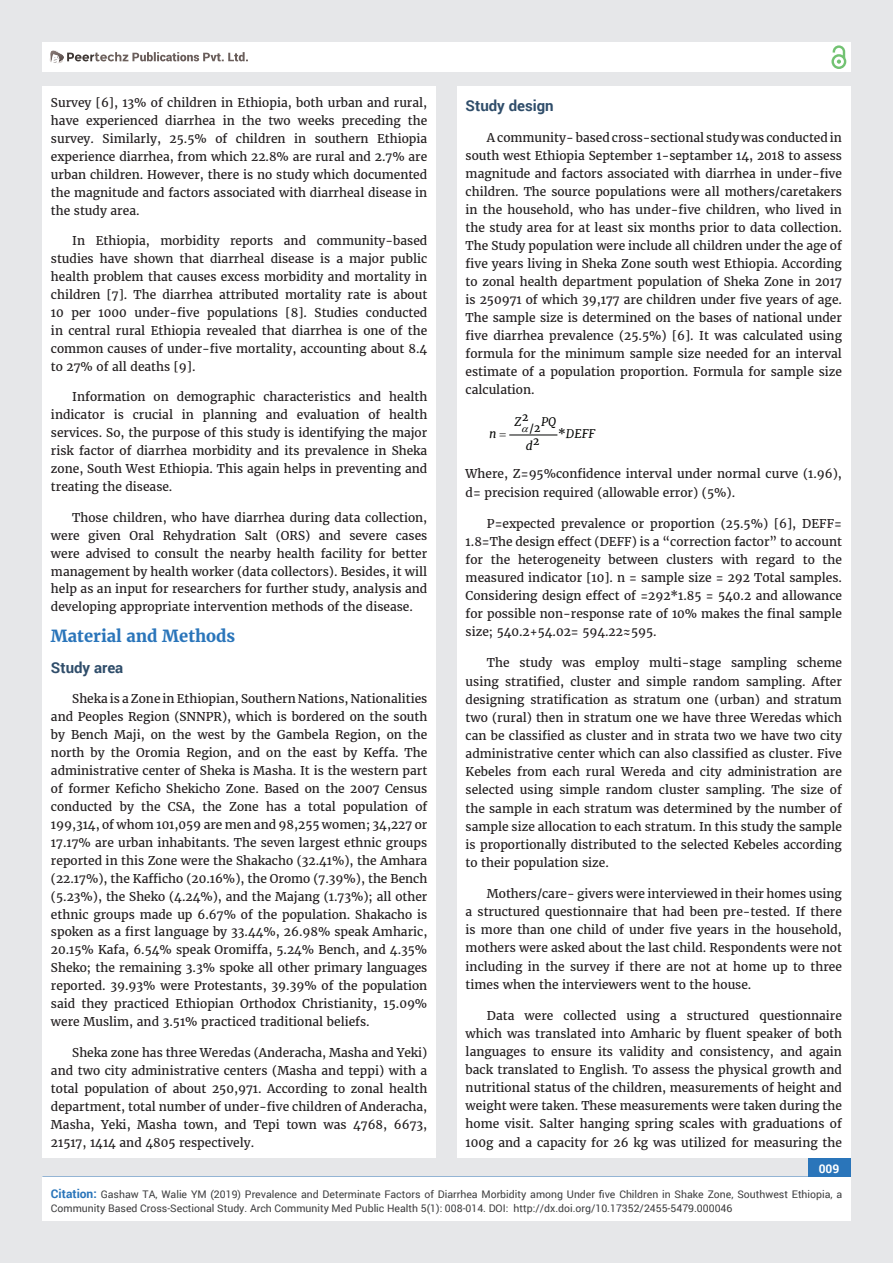
<style>
.page{position:relative;width:893px;height:1263px;background:#e6e7e9}
.page>*{position:absolute;margin:0;border:0;box-sizing:border-box;transform-origin:0 0}
.t1{font:700 16.5px "Merriweather";color:#2a75ba}
.t2{font:700 15px "Roboto";color:#2f4d6a}
.t3{font:12px/18px "Merriweather";color:#231f20;text-align:justify}
.t4{font:italic 12px "Merriweather";letter-spacing:.005em;color:#040503}
.t5{font:700 12px "Roboto";color:#fff}
.t6{font:10.5px/13.5px "Roboto";color:#3e3e3f}
.t7{font:10.5px/12.9px "Merriweather";color:#040503;text-align:center}
.s1{font-style:normal}
.s2{font-weight:700;font-size:12px;color:#2a75ba}
</style>
<div class="page">
<div style="left:42px;top:43px;width:808px;height:29px;background:#fff"></div>
<div style="left:831px;top:54px;width:15px;height:15px;border:2px solid #72c272;border-radius:50%"></div>
<svg style="left:831px;top:45px;width:15px;height:19px"></svg>
<div style="left:808px;top:1157px;width:42px;height:43px;background:#2a75ba"></div>
<svg style="left:49px;top:50px;width:199px;height:14px"></svg>
<div style="left:42px;top:1177px;width:809px;height:43px;background:#fff"></div>
<div style="left:42px;top:87px;width:394px;height:1071px;background:#fff"></div>
<div style="left:457px;top:87px;width:393px;height:1071px;background:#fff"></div>
<hr style="left:510px;top:435px;width:47px;height:1px;background:#040503">
<p class="t3" style="left:51px;top:94px;width:378px">Survey [6], 13% of children in Ethiopia, both urban and rural, have experienced diarrhea in the two weeks preceding the survey. Similarly, 25.5% of children in southern Ethiopia experience diarrhea, from which 22.8% are rural and 2.7% are urban children. However, there is no study which documented the magnitude and factors associated with diarrheal disease in the study area.</p>
<p class="t3" style="left:51px;top:232px;width:378px;text-indent:21px">In Ethiopia, morbidity reports and community-based studies have shown that diarrheal disease is a major public health problem that causes excess morbidity and mortality in children [7]. The diarrhea attributed mortality rate is about 10 per 1000 under-five populations [8]. Studies conducted in central rural Ethiopia revealed that diarrhea is one of the common causes of under-five mortality, accounting about 8.4 to 27% of all deaths [9].</p>
<p class="t3" style="left:51px;top:388px;width:378px;text-indent:21px">Information on demographic characteristics and health indicator is crucial in planning and evaluation of health services. So, the purpose of this study is identifying the major risk factor of diarrhea morbidity and its prevalence in Sheka zone, South West Ethiopia. This again helps in preventing and treating the disease.</p>
<p class="t3" style="left:51px;top:509px;width:378px;text-indent:21px">Those children, who have diarrhea during data collection, were given Oral Rehydration Salt (ORS) and severe cases were advised to consult the nearby health facility for better management by health worker (data collectors). Besides, it will help as an input for researchers for further study, analysis and developing appropriate intervention methods of the disease.</p>
<h1 class="t1" style="left:51px;top:626px;width:186px">Material and Methods</h1>
<p class="t2" style="left:51px;top:657px;width:74px">Study area</p>
<p class="t3" style="left:51px;top:690px;width:378px;text-indent:21px">Sheka is a Zone in Ethiopian, Southern Nations, Nationalities and Peoples Region (SNNPR), which is bordered on the south by Bench Maji, on the west by the Gambela Region, on the north by the Oromia Region, and on the east by Keffa. The administrative center of Sheka is Masha. It is the western part of former Keficho Shekicho Zone. Based on the 2007 Census conducted by the CSA, the Zone has a total population of 199,314, of whom 101,059 are men and 98,255 women; 34,227 or 17.17% are urban inhabitants. The seven largest ethnic groups reported in this Zone were the Shakacho (32.41%), the Amhara (22.17%), the Kafficho (20.16%), the Oromo (7.39%), the Bench (5.23%), the Sheko (4.24%), and the Majang (1.73%); all other ethnic groups made up 6.67% of the population. Shakacho is spoken as a first language by 33.44%, 26.98% speak Amharic, 20.15% Kafa, 6.54% speak Oromiffa, 5.24% Bench, and 4.35% Sheko; the remaining 3.3% spoke all other primary languages reported. 39.93% were Protestants, 39.39% of the population said they practiced Ethiopian Orthodox Christianity, 15.09% were Muslim, and 3.51% practiced traditional beliefs.</p>
<p class="t3" style="left:51px;top:1043px;width:378px;text-indent:21px">Sheka zone has three Weredas (Anderacha, Masha and Yeki) and two city administrative centers (Masha and teppi) with a total population of about 250,971. According to zonal health department, total number of under-five children of Anderacha, Masha, Yeki, Masha town, and Tepi town was 4768, 6673, 21517, 1414 and 4805 respectively.</p>
<p class="t2" style="left:466px;top:95px;width:90px">Study design</p>
<p class="t3" style="left:466px;top:128px;width:378px;text-indent:21px">A community- based cross-sectional study was conducted in south west Ethiopia September 1-septamber 14, 2018 to assess magnitude and factors associated with diarrhea in under-five children. The source populations were all mothers/caretakers in the household, who has under-five children, who lived in the study area for at least six months prior to data collection.<br>The Study population were include all children under the age of five years living in Sheka Zone south west Ethiopia. According to zonal health department population of Sheka Zone in 2017 is 250971 of which 39,177 are children under five years of age.<br>The sample size is determined on the bases of national under five diarrhea prevalence (25.5%) [6]. It was calculated using formula for the minimum sample size needed for an interval estimate of a population proportion. Formula for sample size calculation.</p>
<p class="t7" style="left:522px;top:410px;width:8px">2</p>
<p class="t7" style="left:529px;top:422px;width:13px">/2<br>2</p>
<p class="t4" style="left:558px;top:426px;width:38px"><span class="s1">*</span>DEFF</p>
<p class="t4" style="left:515px;top:414px;width:8px">Z</p>
<p class="t4" style="left:541px;top:414px;width:17px">PQ</p>
<p class="t4" style="left:489px;top:426px;width:9px">n</p>
<p class="t4" style="left:526px;top:438px;width:8px">d</p>
<p class="t3" style="left:466px;top:465px;width:378px">Where, Z=95%confidence interval under normal curve (1.96), d= precision required (allowable error) (5%).</p>
<p class="t3" style="left:466px;top:514px;width:378px;text-indent:21px">P=expected prevalence or proportion (25.5%) [6], DEFF= 1.8=The design effect (DEFF) is a “correction factor” to account for the heterogeneity between clusters with regard to the measured indicator [10]. n = sample size = 292 Total samples.<br>Considering design effect of =292*1.85 = 540.2 and allowance for possible non-response rate of 10% makes the final sample size; 540.2+54.02= 594.22≈595.</p>
<p class="t3" style="left:466px;top:654px;width:378px;text-indent:21px">The study was employ multi-stage sampling scheme using stratified, cluster and simple random sampling. After designing stratification as stratum one (urban) and stratum two (rural) then in stratum one we have three Weredas which can be classified as cluster and in strata two we have two city administrative center which can also classified as cluster. Five Kebeles from each rural Wereda and city administration are selected using simple random cluster sampling. The size of the sample in each stratum was determined by the number of sample size allocation to each stratum. In this study the sample is proportionally distributed to the selected Kebeles according to their population size.</p>
<p class="t3" style="left:466px;top:885px;width:378px;text-indent:21px">Mothers/care- givers were interviewed in their homes using a structured questionnaire that had been pre-tested. If there is more than one child of under five years in the household, mothers were asked about the last child. Respondents were not including in the survey if there are not at home up to three times when the interviewers went to the house.</p>
<p class="t3" style="left:466px;top:1006px;width:378px;text-indent:21px">Data were collected using a structured questionnaire which was translated into Amharic by fluent speaker of both languages to ensure its validity and consistency, and again back translated to English. To assess the physical growth and nutritional status of the children, measurements of height and weight were taken. These measurements were taken during the home visit. Salter hanging spring scales with graduations of 100g and a capacity for 26 kg was utilized for measuring the</p>
<p class="t5" style="left:819px;top:1161px;width:22px">009</p>
<p class="t6" style="left:51px;top:1188px;width:793px"><span class="s2">Citation:</span> Gashaw TA, Walie YM (2019) Prevalence and Determinate Factors of Diarrhea Morbidity among Under five Children in Shake Zone, Southwest Ethiopia, a<br>Community Based Cross-Sectional Study. Arch Community Med Public Health 5(1): 008-014. DOI: http://dx.doi.org/10.17352/2455-5479.000046</p>
</div>
